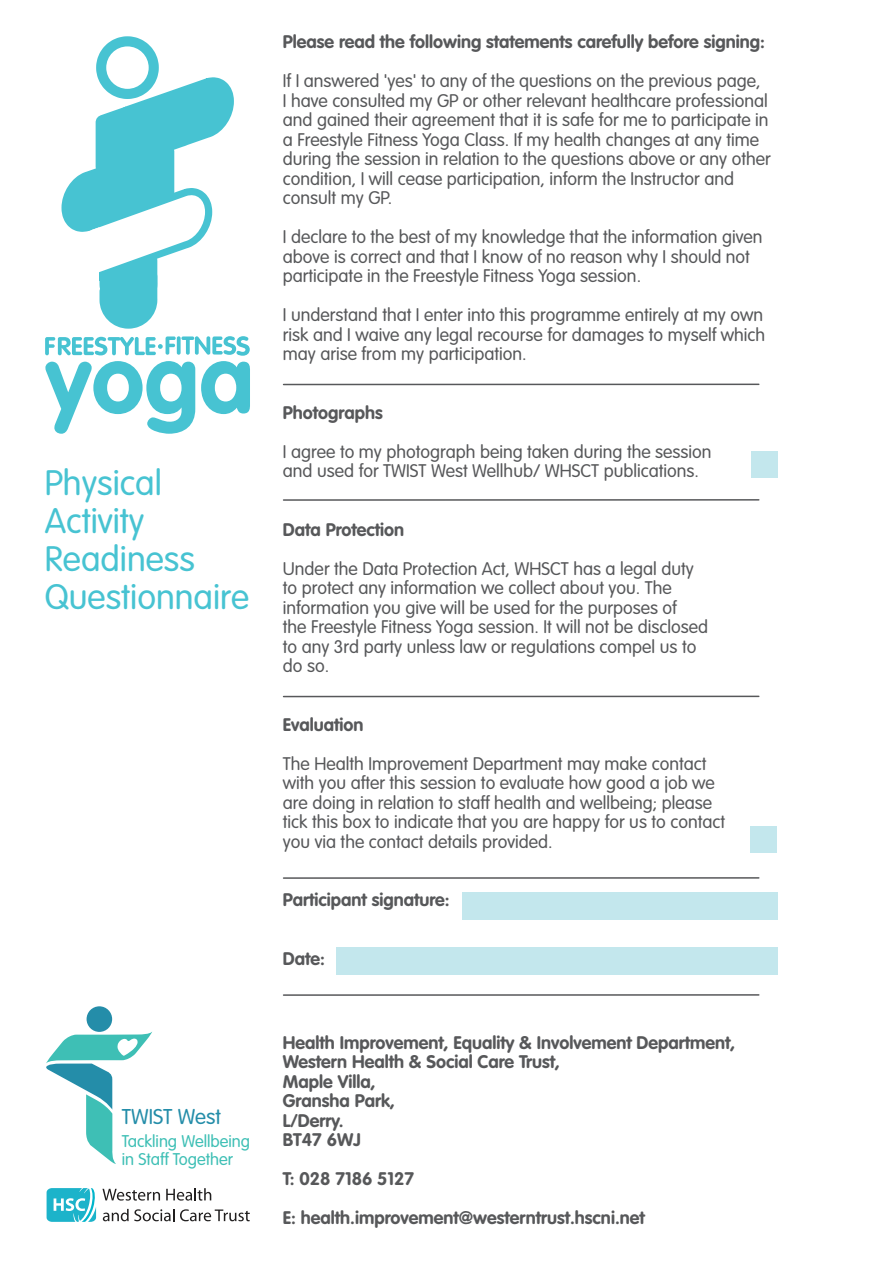
<style>
.page{position:relative;width:893px;height:1263px;background:#fff}
.page>*{position:absolute;margin:0;border:0;box-sizing:border-box;transform-origin:0 0}
.t1{font:300 34.95px/37.8px "VAG Rounded";color:#47c3d2}
.t2{font:300 21.15px "VAG Rounded";color:#248da9}
.t3{font:300 18px/19.5px "VAG Rounded";color:#57585a}
.t4{font:700 18px/19.5px "VAG Rounded";color:#57585a}
.t5{font:300 16.65px/18.1px "VAG Rounded";color:#3ebfb5}
</style>
<div class="page">
<div style="left:96px;top:36px;width:63px;height:63px;border:20px solid #47c3d2;border-radius:50%"></div>
<div style="left:106px;top:46px;width:43px;height:43px;background:#fff;border-radius:50%"></div>
<svg style="left:45px;top:65px;width:205px;height:369px"></svg>
<svg style="left:46px;top:1188px;width:204px;height:34px"></svg>
<div style="left:87px;top:1006px;width:25px;height:26px;background:#248da9;border-radius:50%"></div>
<svg style="left:46px;top:1031px;width:106px;height:133px"></svg>
<hr style="left:284px;top:384px;width:475px;height:1px;background:#57585a">
<div style="left:751px;top:451px;width:27px;height:27px;background:#c3e7ed"></div>
<hr style="left:284px;top:499px;width:475px;height:2px;background:#57585a">
<hr style="left:284px;top:696px;width:475px;height:1px;background:#57585a">
<hr style="left:284px;top:877px;width:475px;height:2px;background:#57585a">
<div style="left:462px;top:892px;width:316px;height:28px;background:#c3e7ed"></div>
<div style="left:336px;top:948px;width:442px;height:27px;background:#c3e7ed"></div>
<hr style="left:284px;top:994px;width:475px;height:2px;background:#57585a">
<div style="left:751px;top:826px;width:26px;height:27px;background:#c3e7ed"></div>
<h1 class="t1" style="left:45px;top:464px;width:206px">Physical<br>Activity<br>Readiness<br>Questionnaire</h1>
<p class="t2" style="left:122px;top:1104px;width:101px">TWIST West</p>
<p class="t5" style="left:122px;top:1132px;width:130px">Tackling Wellbeing in Staff Together</p>
<p class="t4" style="left:283px;top:32px;width:483px">Please read the following statements carefully before signing:</p>
<p class="t3" style="left:283px;top:71px;width:489px">If I answered 'yes' to any of the questions on the previous page,<br>I have consulted my GP or other relevant healthcare professional and gained their agreement that it is safe for me to participate in a Freestyle Fitness Yoga Class. If my health changes at any time during the session in relation to the questions above or any other condition, I will cease participation, inform the Instructor and consult my GP.</p>
<p class="t3" style="left:283px;top:227px;width:481px">I declare to the best of my knowledge that the information given above is correct and that I know of no reason why I should not participate in the Freestyle Fitness Yoga session.</p>
<p class="t3" style="left:283px;top:305px;width:484px">I understand that I enter into this programme entirely at my own risk and I waive any legal recourse for damages to myself which may arise from my participation.</p>
<p class="t4" style="left:283px;top:402px;width:102px">Photographs</p>
<p class="t3" style="left:283px;top:441px;width:430px">I agree to my photograph being taken during the session and used for TWIST West Wellhub/ WHSCT publications.</p>
<p class="t4" style="left:283px;top:519px;width:123px">Data Protection</p>
<p class="t3" style="left:283px;top:558px;width:427px">Under the Data Protection Act, WHSCT has a legal duty to protect any information we collect about you. The information you give will be used for the purposes of<br>the Freestyle Fitness Yoga session. It will not be disclosed to any 3rd party unless law or regulations compel us to do so.</p>
<p class="t4" style="left:283px;top:714px;width:82px">Evaluation</p>
<p class="t3" style="left:283px;top:753px;width:444px">The Health Improvement Department may make contact with you after this session to evaluate how good a job we are doing in relation to staff health and wellbeing; please tick this box to indicate that you are happy for us to contact you via the contact details provided.</p>
<p class="t4" style="left:283px;top:890px;width:168px">Participant signature:</p>
<p class="t4" style="left:283px;top:948px;width:44px">Date:</p>
<p class="t4" style="left:283px;top:1032px;width:454px">Health Improvement, Equality &amp; Involvement Department,<br>Western Health &amp; Social Care Trust,<br>Maple Villa,<br>Gransha Park,<br>L/Derry.<br>BT47 6WJ</p>
<p class="t4" style="left:283px;top:1159px;width:363px;line-height:39px">T: 028 7186 5127<br>E: health.improvement@westerntrust.hscni.net</p>
</div>
